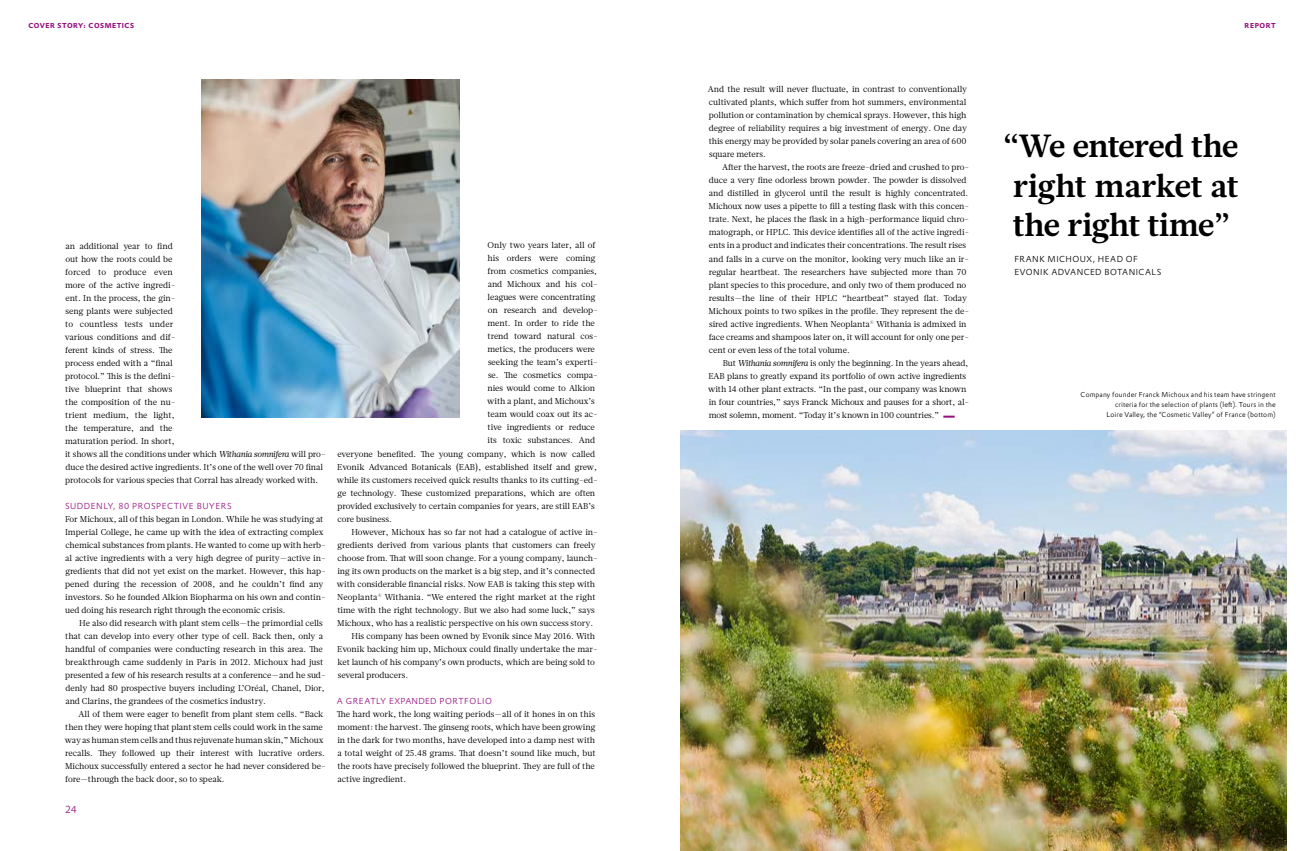
<style>
.page{position:relative;width:1304px;height:851px;background:#fff}
.page>*{position:absolute;margin:0;border:0;box-sizing:border-box;transform-origin:0 0}
.t1{font:700 32px/39px "Glosa Text";letter-spacing:-.01em;color:#000;text-align:center}
.t2{font:300 10px "Evonik Prokyon";color:#94107f}
.t3{font:8.5px/13px "Glosa Text";letter-spacing:-.005em;color:#000}
.t4{font:300 8.5px "Evonik Prokyon";letter-spacing:.065em;color:#94107f}
.t5{font:300 8.5px/13px "Evonik Prokyon";letter-spacing:.055em;color:#000}
.t6{font:300 7px/10px "Evonik Prokyon";letter-spacing:.02em;color:#000;text-align:right}
.t7{font:700 7px "Evonik Prokyon";letter-spacing:.075em;color:#94107f}
.s1{font-style:italic}
</style>
<div class="page">
<img style="left:201px;top:79px;width:258px;height:338px">
<img style="left:680px;top:430px;width:607px;height:420px">
<svg style="left:943px;top:415px;width:12px;height:2px"></svg>
<p class="t7" style="left:28px;top:20px;width:107px">COVER STORY: COSMETICS</p>
<p class="t7" style="left:1245px;top:20px;width:33px">REPORT</p>
<p class="t3" style="left:65px;top:239px;width:263px">an additional year to find<br>out how the roots could be<br>forced to produce even<br>more of the active ingredi-<br>ent. In the process, the gin-<br>seng plants were subjected<br>to countless tests under<br>various conditions and dif-<br>ferent kinds of stress. The<br>process ended with a “final<br>protocol.” This is the defini-<br>tive blueprint that shows<br>the composition of the nu-<br>trient medium, the light,<br>the temperature, and the<br>maturation period. In short,<br>it shows all the conditions under which <span class="s1">Withania somnifera</span> will pro&shy;duce the desired active ingredients. It’s one of the well over 70 final protocols for various species that Corral has already worked with.</p>
<p class="t4" style="left:65px;top:499px;width:168px">SUDDENLY, 80 PROSPECTIVE BUYERS</p>
<p class="t3" style="left:65px;top:512px;width:262px">For Michoux, all of this began in London. While he was studying at Imperial College, he came up with the idea of extracting complex chemical substances from plants. He wanted to come up with herb&shy;al active ingredients with a very high degree of purity—active in&shy;gredients that did not yet exist on the market. However, this hap&shy;pened during the recession of 2008, and he couldn’t find any investors. So he founded Alkion Biopharma on his own and contin&shy;ued doing his research right through the economic crisis.</p>
<p class="t3" style="left:65px;top:616px;width:262px;text-indent:14px">He also did research with plant stem cells—the primordial cells that can develop into every other type of cell. Back then, only a handful of companies were conducting research in this area. The breakthrough came suddenly in Paris in 2012. Michoux had just presented a few of his research results at a conference—and he sud&shy;denly had 80 prospective buyers including L’Oréal, Chanel, Dior, and Clarins, the grandees of the cosmetics industry.</p>
<p class="t3" style="left:65px;top:707px;width:262px;text-indent:14px">All of them were eager to benefit from plant stem cells. “Back then they were hoping that plant stem cells could work in the same way as human stem cells and thus rejuvenate human skin,” Michoux recalls. They followed up their interest with lucrative orders.<br>Michoux successfully entered a sector he had never considered be&shy;fore—through the back door, so to speak.</p>
<p class="t2" style="left:65px;top:801px;width:13px">24</p>
<p class="t3" style="left:488px;top:239px;width:109px">Only two years later, all of</p>
<p class="t3" style="left:488px;top:252px;width:109px">his orders were coming</p>
<p class="t3" style="left:488px;top:265px;width:111px">from cosmetics companies,</p>
<p class="t3" style="left:488px;top:278px;width:112px">and Michoux and his col-</p>
<p class="t3" style="left:488px;top:291px;width:109px">leagues were concentrating</p>
<p class="t3" style="left:488px;top:304px;width:112px">on research and develop-</p>
<p class="t3" style="left:488px;top:317px;width:109px">ment. In order to ride the</p>
<p class="t3" style="left:488px;top:330px;width:112px">trend toward natural cos-</p>
<p class="t3" style="left:488px;top:343px;width:109px">metics, the producers were</p>
<p class="t3" style="left:488px;top:356px;width:111px">seeking the team’s experti-</p>
<p class="t3" style="left:488px;top:369px;width:111px">se. The cosmetics compa-</p>
<p class="t3" style="left:488px;top:382px;width:109px">nies would come to Alkion</p>
<p class="t3" style="left:487px;top:395px;width:109px">with a plant, and Michoux’s</p>
<p class="t3" style="left:488px;top:408px;width:112px">team would coax out its ac-</p>
<p class="t3" style="left:488px;top:421px;width:109px">tive ingredients or reduce</p>
<p class="t3" style="left:488px;top:434px;width:109px">its toxic substances. And</p>
<p class="t3" style="left:338px;top:447px;width:259px">everyone benefited. The young company, which is now called</p>
<p class="t3" style="left:337px;top:460px;width:261px">Evonik Advanced Botanicals (EAB), established itself and grew,</p>
<p class="t3" style="left:337px;top:473px;width:262px">while its customers received quick results thanks to its cutting-ed-</p>
<p class="t3" style="left:338px;top:486px;width:259px">ge technology. These customized preparations, which are often</p>
<p class="t3" style="left:337px;top:499px;width:259px">provided exclusively to certain companies for years, are still EAB’s</p>
<p class="t3" style="left:338px;top:512px;width:56px">core business.</p>
<p class="t3" style="left:351px;top:525px;width:248px">However, Michoux has so far not had a catalogue of active in-</p>
<p class="t3" style="left:338px;top:538px;width:260px">gredients derived from various plants that customers can freely</p>
<p class="t3" style="left:338px;top:551px;width:262px">choose from. That will soon change. For a young company, launch-</p>
<p class="t3" style="left:337px;top:564px;width:259px">ing its own products on the market is a big step, and it’s connected</p>
<p class="t3" style="left:337px;top:577px;width:260px">with considerable financial risks. Now EAB is taking this step with</p>
<p class="t3" style="left:337px;top:590px;width:260px">Neoplanta<sup>®</sup> Withania. “We entered the right market at the right</p>
<p class="t3" style="left:337px;top:603px;width:259px">time with the right technology. But we also had some luck,” says</p>
<p class="t3" style="left:337px;top:616px;width:257px">Michoux, who has a realistic perspective on his own success story.</p>
<p class="t3" style="left:351px;top:629px;width:245px">His company has been owned by Evonik since May 2016. With</p>
<p class="t3" style="left:337px;top:642px;width:262px">Evonik backing him up, Michoux could finally undertake the mar-</p>
<p class="t3" style="left:337px;top:655px;width:259px">ket launch of his company’s own products, which are being sold to</p>
<p class="t3" style="left:338px;top:668px;width:72px">several producers.</p>
<p class="t4" style="left:337px;top:694px;width:157px">A GREATLY EXPANDED PORTFOLIO</p>
<p class="t3" style="left:337px;top:707px;width:260px;text-align:justify">The hard work, the long waiting periods—all of it hones in on this moment: the harvest. The ginseng roots, which have been growing in the dark for two months, have developed into a damp nest with a total weight of 25.48 grams. That doesn’t sound like much, but the roots have precisely followed the blueprint. They are full of the active ingredient.</p>
<p class="t3" style="left:708px;top:83px;width:260px;text-align:justify">And the result will never fluctuate, in contrast to conventionally cultivated plants, which suffer from hot summers, environmental pollution or contamination by chemical sprays. However, this high degree of reliability requires a big investment of energy. One day this energy may be provided by solar panels covering an area of 600 square meters.</p>
<p class="t3" style="left:709px;top:161px;width:262px;text-indent:14px">After the harvest, the roots are freeze-dried and crushed to pro&shy;duce a very fine odorless brown powder. The powder is dissolved and distilled in glycerol until the result is highly concentrated.<br>Michoux now uses a pipette to fill a testing flask with this concen&shy;trate. Next, he places the flask in a high-performance liquid chro&shy;matograph, or HPLC. This device identifies all of the active ingredi&shy;ents in a product and indicates their concentrations. The result rises and falls in a curve on the monitor, looking very much like an ir&shy;regular heartbeat. The researchers have subjected more than 70 plant species to this procedure, and only two of them produced no results—the line of their HPLC “heartbeat” stayed flat. Today Michoux points to two spikes in the profile. They represent the de&shy;sired active ingredients. When Neoplanta<sup>®</sup> Withania is admixed in face creams and shampoos later on, it will account for only one per&shy;cent or even less of the total volume.</p>
<p class="t3" style="left:708px;top:356px;width:262px;text-indent:14px">But <span class="s1">Withania somnifera</span> is only the beginning. In the years ahead, EAB plans to greatly expand its portfolio of own active ingredients with 14 other plant extracts. “In the past, our company was known in four countries,” says Franck Michoux and pauses for a short, al&shy;most solemn, moment. “Today it’s known in 100 countries.”</p>
<h1 class="t1" style="left:1002px;top:127px;width:238px">“We entered the right market at the right time”</h1>
<p class="t5" style="left:1014px;top:251px;width:149px">FRANK MICHOUX, HEAD OF<br>EVONIK ADVANCED BOTANICALS</p>
<p class="t6" style="left:1081px;top:389px;width:196px">Company founder Franck Michoux and his team have stringent criteria for the selection of plants (left). Tours in the<br>Loire Valley, the “Cosmetic Valley” of France (bottom)</p>
</div>
